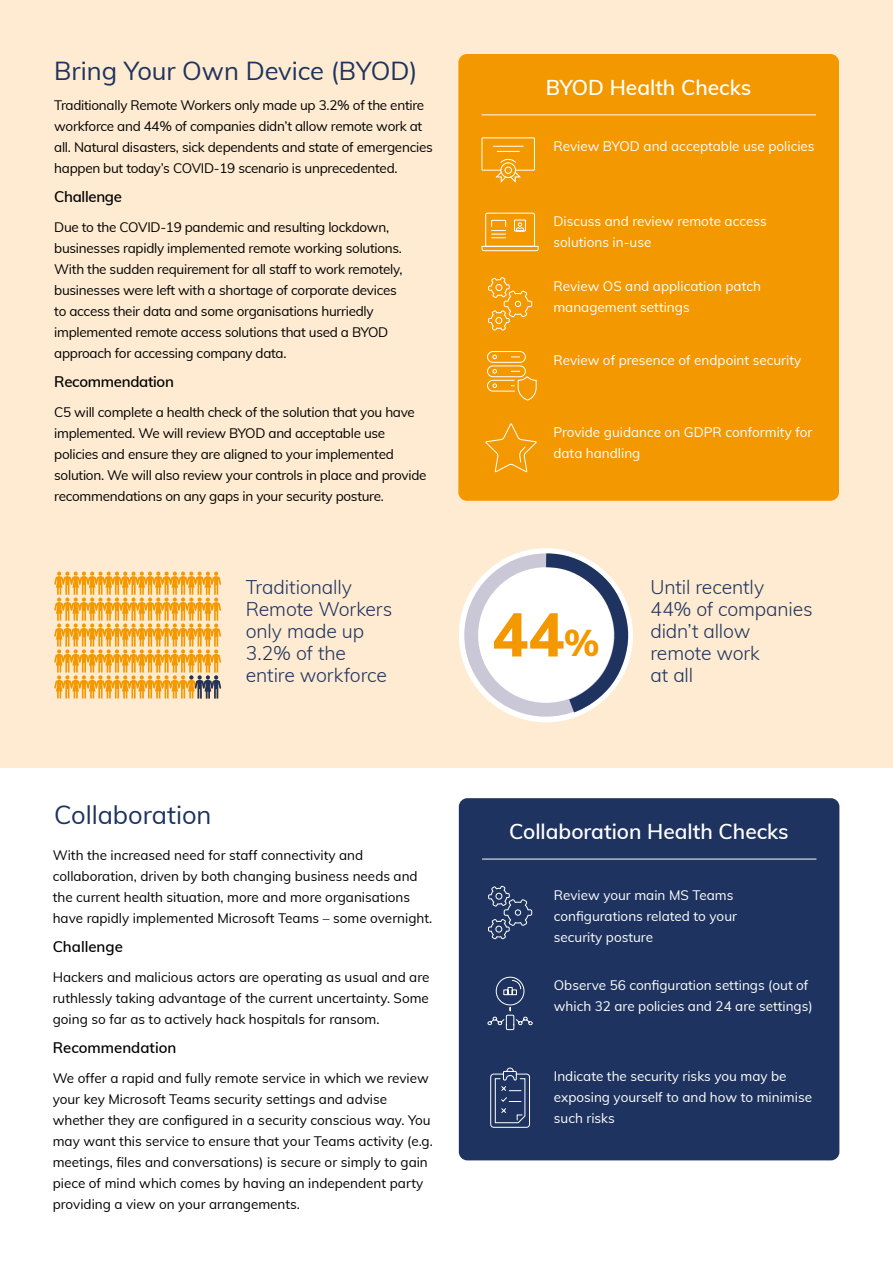
<style>
.page{position:relative;width:893px;height:1263px;background:#fff}
.page>*{position:absolute;margin:0;border:0;box-sizing:border-box;transform-origin:0 0}
.t1{font:800 60.75px "Muli";color:#f49800}
.t2{font:25.5px "Muli";letter-spacing:-.005em;color:#1e335f}
.t3{font:600 21px "Muli";color:#fff}
.t4{font:300 19.35px/22px "Muli";letter-spacing:-.01em;color:#1e335f}
.t5{font:600 15px "Muli";letter-spacing:-.01em;color:#000}
.t6{font:13.5px/21px "Muli";letter-spacing:-.02em;color:#000}
.t7{font:13.5px/21px "Muli";color:#000}
.t8{font:13.5px/21px "Muli";color:#fff}
.s1{font-size:37.35px}
</style>
<div class="page">
<div style="left:0;top:0;width:893px;height:767px;background:#feebd1"></div>
<div style="left:459px;top:798px;width:380px;height:362px;background:#1e335f;border-radius:9px"></div>
<hr style="left:482px;top:859px;width:334px;height:1px;background:#fff">
<div style="left:458px;top:54px;width:381px;height:447px;background:#f49800;border-radius:9px"></div>
<hr style="left:482px;top:114px;width:334px;height:1px;background:#fff">
<svg style="left:459px;top:549px;width:173px;height:173px;background:#f5f5f7"></svg>
<div style="left:464px;top:553px;width:163px;height:164px;border:14px solid #cac8d7;border-radius:50%"></div>
<svg style="left:532px;top:548px;width:101px;height:175px"></svg>
<svg style="left:54px;top:571px;width:167px;height:127px"></svg>
<svg style="left:481px;top:137px;width:54px;height:46px"></svg>
<svg style="left:481px;top:212px;width:58px;height:39px"></svg>
<svg style="left:488px;top:277px;width:44px;height:54px"></svg>
<svg style="left:488px;top:885px;width:44px;height:55px"></svg>
<svg style="left:487px;top:351px;width:50px;height:50px"></svg>
<svg style="left:485px;top:423px;width:52px;height:50px"></svg>
<div style="left:496px;top:977px;width:28px;height:28px;border:1px solid #fff;border-radius:50%"></div>
<svg style="left:503px;top:980px;width:18px;height:15px"></svg>
<svg style="left:487px;top:1007px;width:46px;height:23px"></svg>
<svg style="left:490px;top:1067px;width:40px;height:61px"></svg>
<h2 class="t2" style="left:54px;top:52px;width:365px">Bring Your Own Device (BYOD)</h2>
<p class="t6" style="left:54px;top:94px;width:380px">Traditionally Remote Workers only made up 3.2% of the entire workforce and 44% of companies didn’t allow remote work at all. Natural disasters, sick dependents and state of emergencies happen but today’s COVID-19 scenario is unprecedented.</p>
<p class="t5" style="left:54px;top:186px;width:69px">Challenge</p>
<p class="t6" style="left:54px;top:216px;width:350px">Due to the COVID-19 pandemic and resulting lockdown, businesses rapidly implemented remote working solutions.<br>With the sudden requirement for all staff to work remotely, businesses were left with a shortage of corporate devices to access their data and some organisations hurriedly implemented remote access solutions that used a BYOD approach for accessing company data.</p>
<p class="t5" style="left:54px;top:371px;width:121px">Recommendation</p>
<p class="t6" style="left:54px;top:401px;width:374px">C5 will complete a health check of the solution that you have implemented. We will review BYOD and acceptable use policies and ensure they are aligned to your implemented solution. We will also review your controls in place and provide recommendations on any gaps in your security posture.</p>
<h3 class="t3" style="left:546px;top:72px;width:207px">BYOD Health Checks</h3>
<p class="t8" style="left:553px;top:135px;width:263px">Review BYOD and acceptable use policies</p>
<p class="t8" style="left:553px;top:210px;width:215px">Discuss and review remote access solutions in-use</p>
<p class="t8" style="left:553px;top:275px;width:209px">Review OS and application patch management settings</p>
<p class="t8" style="left:553px;top:349px;width:249px">Review of presence of endpoint security</p>
<p class="t8" style="left:553px;top:421px;width:261px">Provide guidance on GDPR conformity for data handling</p>
<h3 class="t4" style="left:246px;top:575px;width:148px">Traditionally<br>Remote Workers only made up<br>3.2% of the entire workforce</h3>
<h3 class="t4" style="left:650px;top:575px;width:164px">Until recently<br>44% of companies didn’t allow remote work<br>at all</h3>
<h1 class="t1" style="left:492px;top:590px;width:109px">44<span class="s1">%</span></h1>
<h2 class="t2" style="left:54px;top:797px;width:159px">Collaboration</h2>
<h3 class="t3" style="left:509px;top:816px;width:281px">Collaboration Health Checks</h3>
<p class="t7" style="left:53px;top:844px;width:381px">With the increased need for staff connectivity and collaboration, driven by both changing business needs and the current health situation, more and more organisations have rapidly implemented Microsoft Teams – some overnight.</p>
<p class="t5" style="left:53px;top:936px;width:72px">Challenge</p>
<p class="t6" style="left:53px;top:966px;width:378px;text-align:justify">Hackers and malicious actors are operating as usual and are ruthlessly taking advantage of the current uncertainty. Some going so far as to actively hack hospitals for ransom.</p>
<p class="t5" style="left:53px;top:1037px;width:125px">Recommendation</p>
<p class="t7" style="left:53px;top:1067px;width:382px">We offer a rapid and fully remote service in which we review your key Microsoft Teams security settings and advise whether they are configured in a security conscious way. You may want this service to ensure that your Teams activity (e.g. meetings, files and conversations) is secure or simply to gain piece of mind which comes by having an independent party providing a view on your arrangements.</p>
<p class="t8" style="left:554px;top:883px;width:185px">Review your main MS Teams configurations related to your security posture</p>
<p class="t8" style="left:554px;top:974px;width:260px">Observe 56 configuration settings (out of which 32 are policies and 24 are settings)</p>
<p class="t8" style="left:554px;top:1065px;width:260px">Indicate the security risks you may be exposing yourself to and how to minimise such risks</p>
</div>
